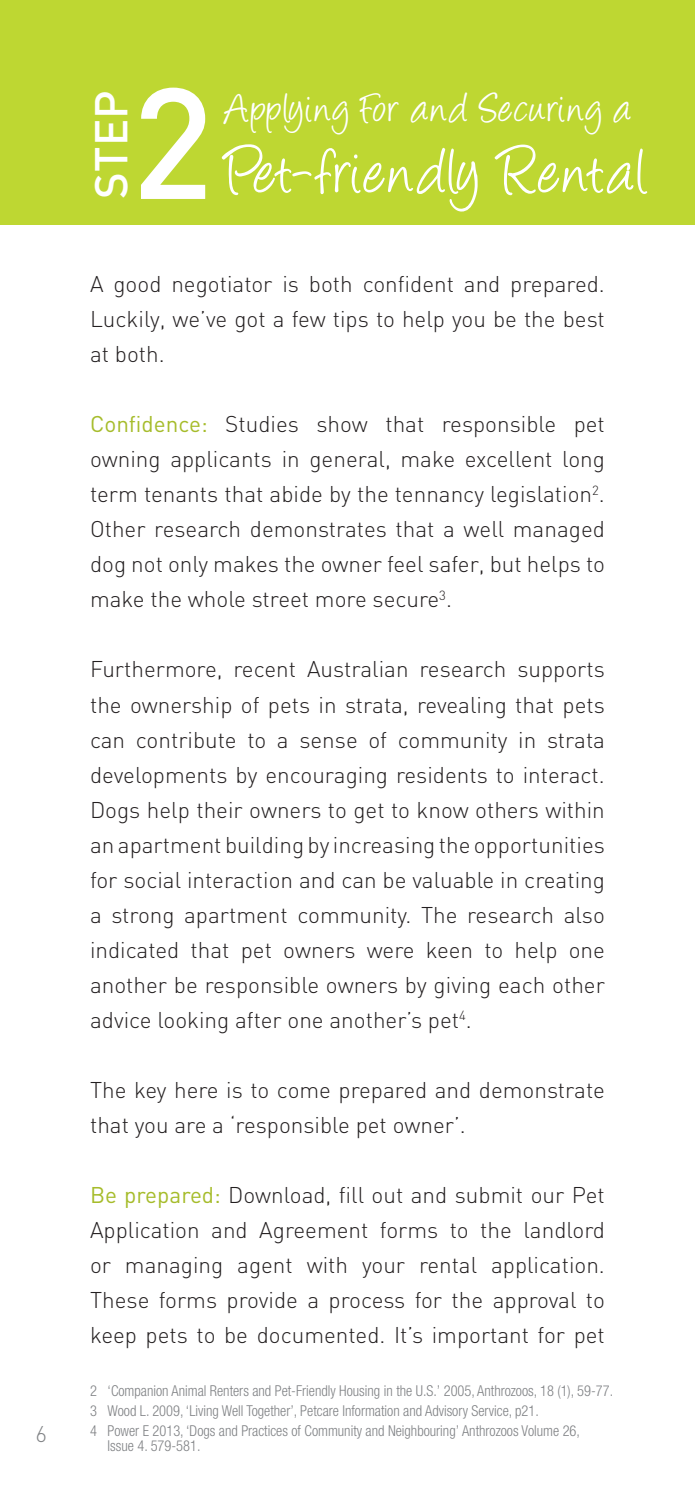
<style>
.page{position:relative;width:695px;height:1489px;background:#fff}
.page>*{position:absolute;margin:0;border:0;box-sizing:border-box;transform-origin:0 0}
.t1{font:73.75px "Angelina";letter-spacing:.035em;color:#fff;scale:.95 1}
.t2{font:47.25px "Angelina";letter-spacing:.045em;color:#fff;scale:.95 1}
.t3{font:500 45.5px "DIN";color:#fff}
.t4{font:300 22.5px/35px "DIN";color:#231f20;text-align:justify}
.t5{font:300 22.5px "DIN";color:#808285}
.t6{font:300 condensed 15px/20px "Helvetica Neue";color:#808285;scale:.96 1}
.s1{font-family:"DIN";font-weight:500;font-size:155px}
.s2{font-weight:400;color:#a6bc2b}
</style>
<div class="page">
<div style="left:0;top:0;width:694px;height:225px;background:#bed732"></div>
<p class="t5" style="left:35px;top:1425px;width:13px">6</p>
<h3 class="t3" style="left:85px;top:198px;width:110px;rotate:-90deg">STEP</h3>
<h1 class="t1" style="left:131px;top:141px;width:546px"><span class="s1">2</span> Pet-friendly Rental</h1>
<h2 class="t2" style="left:225px;top:88px;width:427px">Applying For and Securing a</h2>
<p class="t4" style="left:90px;top:269px;width:516px">A good negotiator is both confident and prepared.<br>Luckily, we’ve got a few tips to help you be the best at both.</p>
<p class="t4" style="left:90px;top:409px;width:516px"><span class="s2">Confidence:</span> Studies show that responsible pet owning applicants in general, make excellent long term tenants that abide by the tennancy legislation<sup>2</sup>.<br>Other research demonstrates that a well managed dog not only makes the owner feel safer, but helps to make the whole street more secure<sup>3</sup>.</p>
<p class="t4" style="left:90px;top:654px;width:516px">Furthermore, recent Australian research supports the ownership of pets in strata, revealing that pets can contribute to a sense of community in strata developments by encouraging residents to interact.<br>Dogs help their owners to get to know others within an apartment building by increasing the opportunities for social interaction and can be valuable in creating a strong apartment community. The research also indicated that pet owners were keen to help one another be responsible owners by giving each other advice looking after one another’s pet<sup>4</sup>.</p>
<p class="t4" style="left:90px;top:1074px;width:516px">The key here is to come prepared and demonstrate that you are a ‘responsible pet owner’.</p>
<p class="t4" style="left:90px;top:1179px;width:516px"><span class="s2">Be prepared:</span> Download, fill out and submit our Pet Application and Agreement forms to the landlord or managing agent with your rental application.<br>These forms provide a process for the approval to keep pets to be documented. It’s important for pet</p>
<p class="t6" style="left:90px;top:1382px;width:546px">2 ‘Companion Animal Renters and Pet-Friendly Housing in the U.S.’ 2005, Anthrozoos, 18 (1), 59-77.<br>3 Wood L. 2009, ‘Living Well Together’, Petcare Information and Advisory Service, p21.<br>4 Power E 2013, ‘Dogs and Practices of Community and Neighbouring’ Anthrozoos Volume 26,</p>
<p class="t6" style="left:107px;top:1437px;width:98px">Issue 4. 579-581.</p>
</div>
